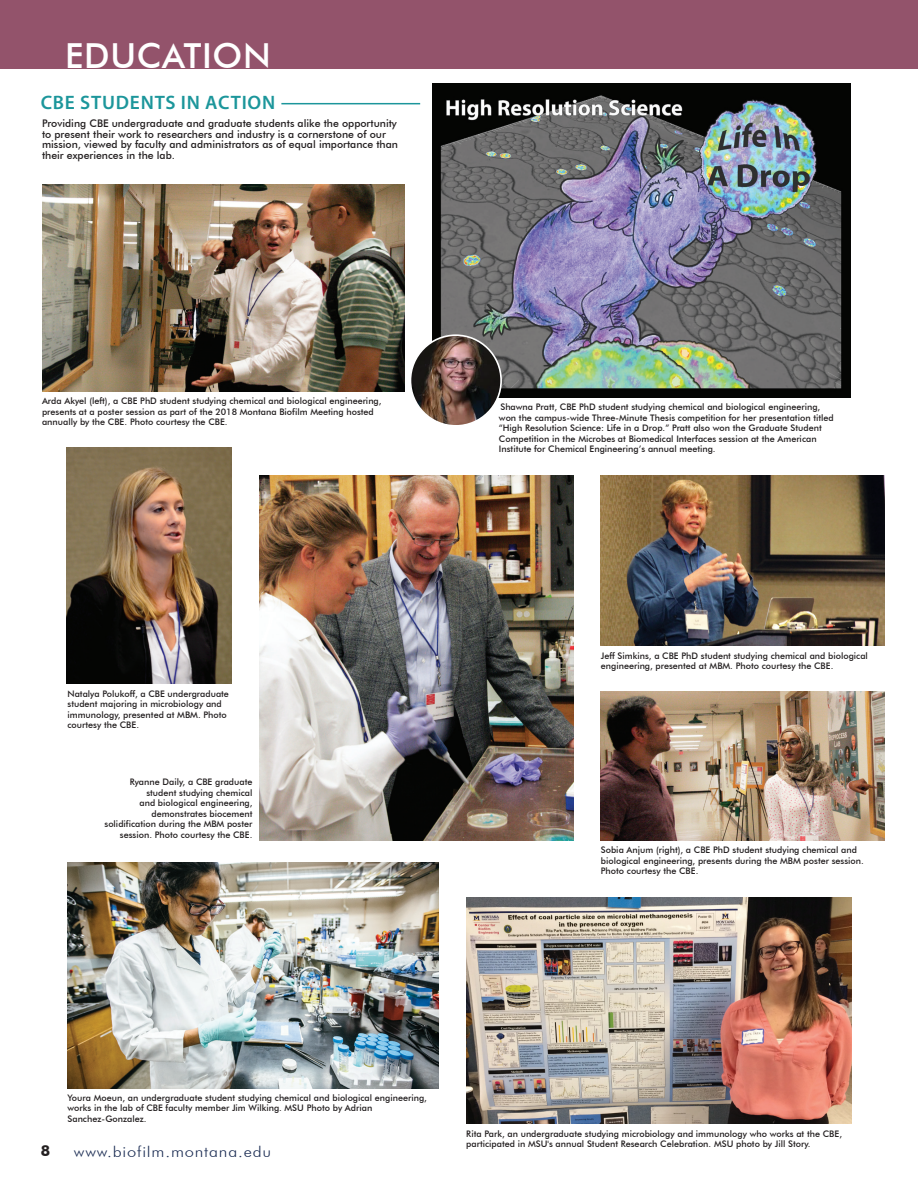
<style>
.page{position:relative;width:918px;height:1188px;background:#fff}
.page>*{position:absolute;margin:0;border:0;box-sizing:border-box;transform-origin:0 0}
.t1{font:500 34.5px "Futura BT";letter-spacing:.02em;color:#fff}
.headline{font:600 19.5px "Myriad Pro";letter-spacing:.04em;color:#1c969b}
.t2{font:300 15px "Futura BT";letter-spacing:.05em;color:#1f3056;scale:1.1 1}
.t3{font:700 15px "Futura BT";color:#231f20}
.captions{font:500 10.5px/10.5px "Futura BT";color:#231f20}
.captions-2{font:500 9px/10.5px "Futura BT";color:#231f20}
</style>
<div class="page">
<img style="left:466px;top:898px;width:385px;height:226px">
<img style="left:67px;top:448px;width:165px;height:236px">
<img style="left:259px;top:475px;width:315px;height:366px">
<img style="left:68px;top:862px;width:371px;height:226px">
<img style="left:42px;top:185px;width:363px;height:206px">
<img style="left:601px;top:692px;width:283px;height:149px">
<img style="left:601px;top:475px;width:283px;height:171px">
<img style="left:432px;top:84px;width:418px;height:313px">
<img style="left:410px;top:335px;width:91px;height:91px;border-radius:45px">
<div style="left:410px;top:334px;width:92px;height:93px;border:2px solid #fff;border-radius:50%"></div>
<div style="left:0;top:0;width:918px;height:68px;background:#93536b"></div>
<hr style="left:281px;top:103px;width:139px;height:1px;background:#1c969b">
<p class="t1" style="left:65px;top:35px;width:207px">EDUCATION</p>
<p class="headline" style="left:41px;top:90px;width:236px">CBE STUDENTS IN ACTION</p>
<p class="captions" style="left:42px;top:118px;width:357px">Providing CBE undergraduate and graduate students alike the opportunity to present their work to researchers and industry is a cornerstone of our mission, viewed by faculty and administrators as of equal importance than their experiences in the lab.</p>
<p class="captions-2" style="left:42px;top:395px;width:341px">Arda Akyel (left), a CBE PhD student studying chemical and biological engineering, presents at a poster session as part of the 2018 Montana Biofilm Meeting hosted annually by the CBE. Photo courtesy the CBE.</p>
<p class="captions-2" style="left:68px;top:688px;width:163px">Natalya Polukoff, a CBE undergraduate student majoring in microbiology and immunology, presented at MBM. Photo courtesy the CBE.</p>
<p class="captions-2" style="left:105px;top:777px;width:149px;text-align:right">Ryanne Daily, a CBE graduate student studying chemical<br>and biological engineering, demonstrates biocement solidification during the MBM poster session. Photo courtesy the CBE.</p>
<p class="captions-2" style="left:499px;top:402px;width:336px">Shawna Pratt, CBE PhD student studying chemical and biological engineering, won the campus-wide Three-Minute Thesis competition for her presentation titled “High Resolution Science: Life in a Drop.” Pratt also won the Graduate Student Competition in the Microbes at Biomedical Interfaces session at the American Institute for Chemical Engineering’s annual meeting.</p>
<p class="captions-2" style="left:601px;top:650px;width:269px">Jeff Simkins, a CBE PhD student studying chemical and biological engineering, presented at MBM. Photo courtesy the CBE.</p>
<p class="captions-2" style="left:601px;top:845px;width:265px">Sobia Anjum (right), a CBE PhD student studying chemical and biological engineering, presents during the MBM poster session.<br>Photo courtesy the CBE.</p>
<p class="captions-2" style="left:68px;top:1092px;width:361px">Youra Moeun, an undergraduate student studying chemical and biological engineering, works in the lab of CBE faculty member Jim Wilking. MSU Photo by Adrian<br>Sanchez-Gonzalez.</p>
<h3 class="t3" style="left:41px;top:1141px;width:11px">8</h3>
<h3 class="t2" style="left:74px;top:1142px;width:181px">www.biofilm.montana.edu</h3>
<p class="captions-2" style="left:466px;top:1128px;width:377px">Rita Park, an undergraduate studying microbiology and immunology who works at the CBE, participated in MSU's annual Student Research Celebration. MSU photo by Jill Story.</p>
</div>
